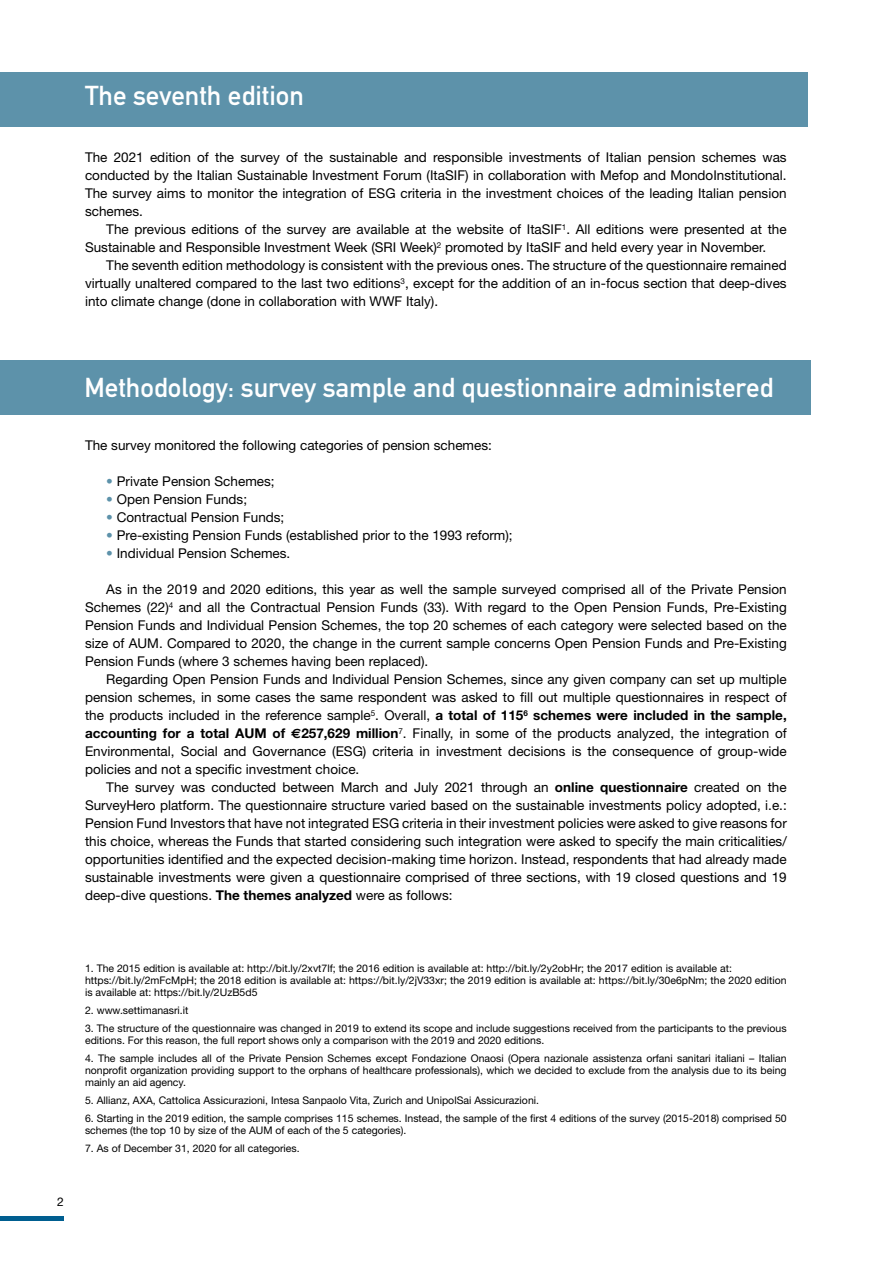
<style>
.page{position:relative;width:893px;height:1263px;background:#fff}
.page>*{position:absolute;margin:0;border:0;box-sizing:border-box;transform-origin:0 0}
.t1{font:27px "DIN Mittelschrift";color:#fff}
.t2{font:13.5px/18px "Helvetica Neue";color:#000;text-align:justify}
.t3{font:12px "Helvetica Neue";color:#000}
.t4{font:10.5px/12px "Helvetica Neue";color:#000}
.s1{color:#5d92aa}
.s2{font-weight:700}
.s3{font-family:"Euro Sans";font-weight:700}
</style>
<div class="page">
<hr style="left:0;top:1216px;width:64px;height:4px;background:#005e90">
<div style="left:0;top:72px;width:808px;height:54px;background:#5d92aa"></div>
<div style="left:0;top:361px;width:811px;height:54px;background:#5d92aa"></div>
<h1 class="t1" style="left:85px;top:80px;width:220px">The seventh edition</h1>
<p class="t2" style="left:85px;top:148px;width:703px">The 2021 edition of the survey of the sustainable and responsible investments of Italian pension schemes was conducted by the Italian Sustainable Investment Forum (ItaSIF) in collaboration with Mefop and MondoInstitutional.<br>The survey aims to monitor the integration of ESG criteria in the investment choices of the leading Italian pension schemes.</p>
<p class="t2" style="left:85px;top:220px;width:703px;text-indent:21px">The previous editions of the survey are available at the website of ItaSIF<sup>1</sup>. All editions were presented at the<br>Sustainable and Responsible Investment Week (SRI Week)<sup>2</sup> promoted by ItaSIF and held every year in November.</p>
<p class="t2" style="left:85px;top:256px;width:703px;text-indent:21px">The seventh edition methodology is consistent with the previous ones. The structure of the questionnaire remained virtually unaltered compared to the last two editions<sup>3</sup>, except for the addition of an in-focus section that deep-dives into climate change (done in collaboration with WWF Italy).</p>
<h1 class="t1" style="left:84px;top:372px;width:691px">Methodology: survey sample and questionnaire administered</h1>
<p class="t2" style="left:85px;top:436px;width:408px">The survey monitored the following categories of pension schemes:</p>
<p class="t2" style="left:106px;top:472px;width:170px"><span class="s1">•</span> Private Pension Schemes;</p>
<p class="t2" style="left:106px;top:490px;width:142px"><span class="s1">•</span> Open Pension Funds;</p>
<p class="t2" style="left:106px;top:508px;width:180px"><span class="s1">•</span> Contractual Pension Funds;</p>
<p class="t2" style="left:106px;top:526px;width:408px"><span class="s1">•</span> Pre-existing Pension Funds (established prior to the 1993 reform);</p>
<p class="t2" style="left:106px;top:544px;width:186px"><span class="s1">•</span> Individual Pension Schemes.</p>
<p class="t2" style="left:85px;top:580px;width:703px;text-indent:21px">As in the 2019 and 2020 editions, this year as well the sample surveyed comprised all of the Private Pension Schemes (22)<sup>4</sup> and all the Contractual Pension Funds (33). With regard to the Open Pension Funds, Pre-Existing Pension Funds and Individual Pension Schemes, the top 20 schemes of each category were selected based on the size of AUM. Compared to 2020, the change in the current sample concerns Open Pension Funds and Pre-Existing Pension Funds (where 3 schemes having been replaced).</p>
<p class="t2" style="left:85px;top:670px;width:703px;text-indent:21px">Regarding Open Pension Funds and Individual Pension Schemes, since any given company can set up multiple pension schemes, in some cases the same respondent was asked to fill out multiple questionnaires in respect of the products included in the reference sample<sup>5</sup>. Overall, <span class="s2">a total of 115</span><sup>6</sup> <span class="s2">schemes were included in the sample, accounting for a total AUM of</span> <span class="s3">€</span><span class="s2">257,629 million</span><sup>7</sup>. Finally, in some of the products analyzed, the integration of Environmental, Social and Governance (ESG) criteria in investment decisions is the consequence of group-wide policies and not a specific investment choice.</p>
<p class="t2" style="left:85px;top:778px;width:703px;text-indent:21px">The survey was conducted between March and July 2021 through an <span class="s2">online questionnaire</span> created on the SurveyHero platform. The questionnaire structure varied based on the sustainable investments policy adopted, i.e.:<br>Pension Fund Investors that have not integrated ESG criteria in their investment policies were asked to give reasons for this choice, whereas the Funds that started considering such integration were asked to specify the main criticalities/ opportunities identified and the expected decision-making time horizon. Instead, respondents that had already made sustainable investments were given a questionnaire comprised of three sections, with 19 closed questions and 19 deep-dive questions. <span class="s2">The themes analyzed</span> were as follows:</p>
<p class="t3" style="left:57px;top:1195px;width:8px">2</p>
<p class="t4" style="left:85px;top:962px;width:703px">1. The 2015 edition is available at: http://bit.ly/2xvt7lf; the 2016 edition is available at: http://bit.ly/2y2obHr; the 2017 edition is available at: https://bit.ly/2mFcMpH; the 2018 edition is available at: https://bit.ly/2jV33xr; the 2019 edition is available at: https://bit.ly/30e6pNm; the 2020 edition is available at: https://bit.ly/2UzB5d5</p>
<p class="t4" style="left:85px;top:1004px;width:105px">2. www.settimanasri.it</p>
<p class="t4" style="left:85px;top:1022px;width:703px">3. The structure of the questionnaire was changed in 2019 to extend its scope and include suggestions received from the participants to the previous editions. For this reason, the full report shows only a comparison with the 2019 and 2020 editions.</p>
<p class="t4" style="left:85px;top:1052px;width:703px;text-align:justify">4. The sample includes all of the Private Pension Schemes except Fondazione Onaosi (Opera nazionale assistenza orfani sanitari italiani – Italian nonprofit organization providing support to the orphans of healthcare professionals), which we decided to exclude from the analysis due to its being mainly an aid agency.</p>
<p class="t4" style="left:85px;top:1094px;width:456px">5. Allianz, AXA, Cattolica Assicurazioni, Intesa Sanpaolo Vita, Zurich and UnipolSai Assicurazioni.</p>
<p class="t4" style="left:85px;top:1112px;width:703px">6. Starting in the 2019 edition, the sample comprises 115 schemes. Instead, the sample of the first 4 editions of the survey (2015-2018) comprised 50 schemes (the top 10 by size of the AUM of each of the 5 categories).</p>
<p class="t4" style="left:85px;top:1142px;width:216px">7. As of December 31, 2020 for all categories.</p>
</div>
